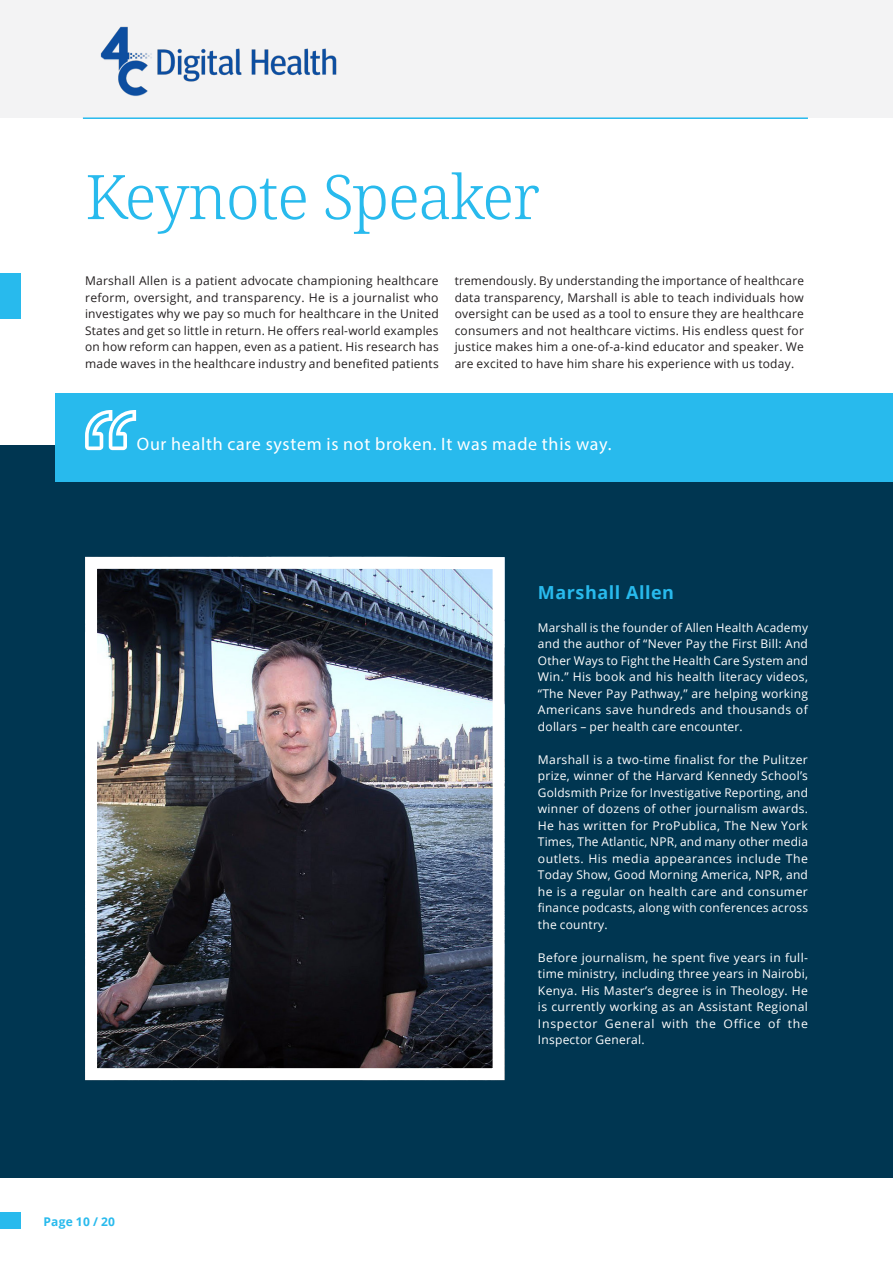
<style>
.page{position:relative;width:893px;height:1263px;background:#fff}
.page>*{position:absolute;margin:0;border:0;box-sizing:border-box;transform-origin:0 0}
.Title_41_pt{font:300 61.5px "Noto Serif";letter-spacing:-.02em;color:#28baed}
.Body_12_pt___Italic{font:18px "Myriad Pro";letter-spacing:.04em;color:#fff}
.Heading_12_pt{font:700 18px "Open Sans";letter-spacing:.03em;color:#28baed}
.Body_8_pt{font:12px/16.5px "Open Sans";letter-spacing:.02em;color:#fff;text-align:justify}
.Body_8_pt-2{font:12px/16.5px "Open Sans";letter-spacing:.02em;color:#231f20;text-align:justify}
.t1{font:700 12px "Open Sans";letter-spacing:.02em;color:#28baed}
</style>
<div class="page">
<div style="left:0;top:0;width:893px;height:118px;background:#f3f3f4"></div>
<div style="left:0;top:273px;width:20px;height:45px;background:#28baed"></div>
<div style="left:0;top:1212px;width:20px;height:17px;background:#28baed"></div>
<hr style="left:83px;top:117px;width:725px;height:2px;background:#28baed">
<div style="left:0;top:445px;width:893px;height:733px;background:#003651"></div>
<div style="left:55px;top:393px;width:838px;height:88px;background:#28baed"></div>
<img style="left:85px;top:556px;width:420px;height:525px">
<svg style="left:85px;top:410px;width:51px;height:40px"></svg>
<img style="left:100px;top:26px;width:237px;height:70px">
<p class="Title_41_pt" style="left:85px;top:155px;width:456px">Keynote Speaker</p>
<p class="Body_8_pt-2" style="left:85px;top:272px;width:355px">Marshall Allen is a patient advocate championing healthcare reform, oversight, and transparency. He is a journalist who investigates why we pay so much for healthcare in the United States and get so little in return. He offers real-world examples on how reform can happen, even as a patient. His research has made waves in the healthcare industry and benefited patients</p>
<p class="Body_8_pt-2" style="left:455px;top:272px;width:351px">tremendously. By understanding the importance of healthcare data transparency, Marshall is able to teach individuals how oversight can be used as a tool to ensure they are healthcare consumers and not healthcare victims. His endless quest for justice makes him a one-of-a-kind educator and speaker. We are excited to have him share his experience with us today.</p>
<p class="Body_12_pt___Italic" style="left:137px;top:433px;width:476px">Our health care system is not broken. It was made this way.</p>
<p class="t1" style="left:43px;top:1213px;width:73px">Page 10 / 20</p>
<p class="Heading_12_pt" style="left:538px;top:579px;width:138px">Marshall Allen</p>
<p class="Body_8_pt" style="left:538px;top:619px;width:272px">Marshall is the founder of Allen Health Academy and the author of “Never Pay the First Bill: And Other Ways to Fight the Health Care System and Win.” His book and his health literacy videos, “The Never Pay Pathway,” are helping working Americans save hundreds and thousands of dollars – per health care encounter.</p>
<p class="Body_8_pt" style="left:538px;top:751px;width:272px">Marshall is a two-time finalist for the Pulitzer prize, winner of the Harvard Kennedy School’s Goldsmith Prize for Investigative Reporting, and winner of dozens of other journalism awards.<br>He has written for ProPublica, The New York Times, The Atlantic, NPR, and many other media outlets. His media appearances include The Today Show, Good Morning America, NPR, and he is a regular on health care and consumer finance podcasts, along with conferences across the country.</p>
<p class="Body_8_pt" style="left:538px;top:949px;width:272px">Before journalism, he spent five years in full&shy;time ministry, including three years in Nairobi, Kenya. His Master’s degree is in Theology. He is currently working as an Assistant Regional Inspector General with the Office of the Inspector General.</p>
</div>
